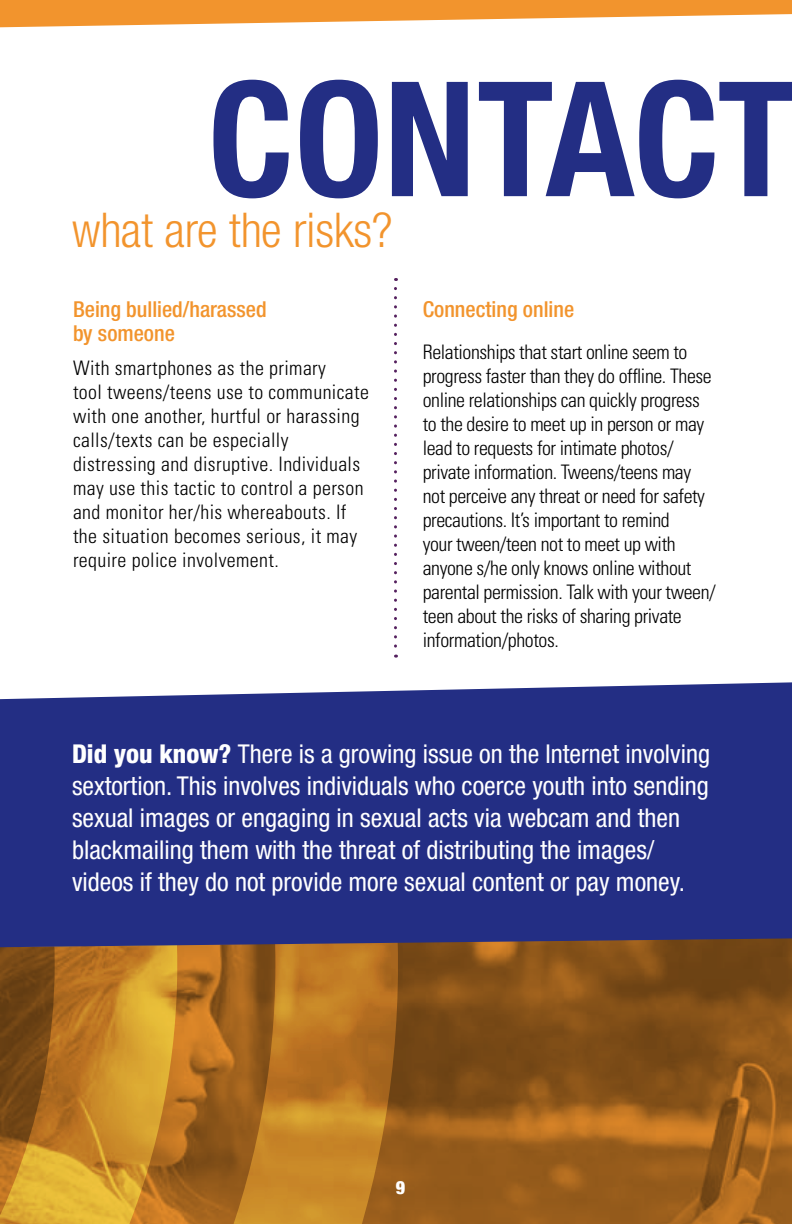
<style>
.page{position:relative;width:792px;height:1224px;background:#fff}
.page>*{position:absolute;margin:0;border:0;box-sizing:border-box;transform-origin:0 0}
.t1{font:700 condensed 160px "Helvetica Neue";color:#232e84}
.t2{font:300 condensed 48px "Helvetica Neue";color:#f2942d}
.t3{font:condensed 26px/32px "Helvetica Neue";color:#fff}
.t4{font:500 condensed 22px/24px "Helvetica Neue";color:#f2942d}
.t5{font:300 condensed 20px/24px "Univers";letter-spacing:-.02em;color:#000}
.t6{font:300 condensed 20px/24px "Univers";letter-spacing:.02em;color:#000}
.t7{font:900 condensed 18px "Helvetica Neue";color:#fff}
.s1{font-weight:800}
</style>
<div class="page">
<svg style="left:0;top:0;width:792px;height:28px"></svg>
<img style="left:400px;top:947px;width:392px;height:277px">
<svg style="left:0;top:654px;width:400px;height:570px"></svg>
<div style="left:0;top:682px;width:792px;height:265px;background:#232e84"></div>
<svg style="left:394px;top:288px;width:3px;height:370px"></svg>
<h1 class="t1" style="left:208px;top:42px;width:558px">CON Tact</h1>
<h2 class="t2" style="left:72px;top:203px;width:322px">what are the risks?</h2>
<p class="t4" style="left:73px;top:297px;width:195px">Being bullied/harassed by someone</p>
<p class="t6" style="left:73px;top:356px;width:298px">With smartphones as the primary<br>tool tweens/teens use to communicate with one another, hurtful or harassing calls/texts can be especially distressing and disruptive. Individuals may use this tactic to control a person and monitor her/his whereabouts. If the situation becomes serious, it may require police involvement.</p>
<p class="t4" style="left:423px;top:297px;width:153px">Connecting online</p>
<p class="t5" style="left:423px;top:340px;width:295px">Relationships that start online seem to progress faster than they do offline. These online relationships can quickly progress to the desire to meet up in person or may lead to requests for intimate photos/ private information. Tweens/teens may not perceive any threat or need for safety precautions. It’s important to remind<br>your tween/teen not to meet up with anyone s/he only knows online without parental permission. Talk with your tween/ teen about the risks of sharing private information/photos.</p>
<p class="t3" style="left:72px;top:738px;width:640px"><span class="s1">Did you know?</span> There is a growing issue on the Internet involving sextortion. This involves individuals who coerce youth into sending sexual images or engaging in sexual acts via webcam and then blackmailing them with the threat of distributing the images/ videos if they do not provide more sexual content or pay money.</p>
<p class="t7" style="left:396px;top:1173px;width:11px">9</p>
</div>
